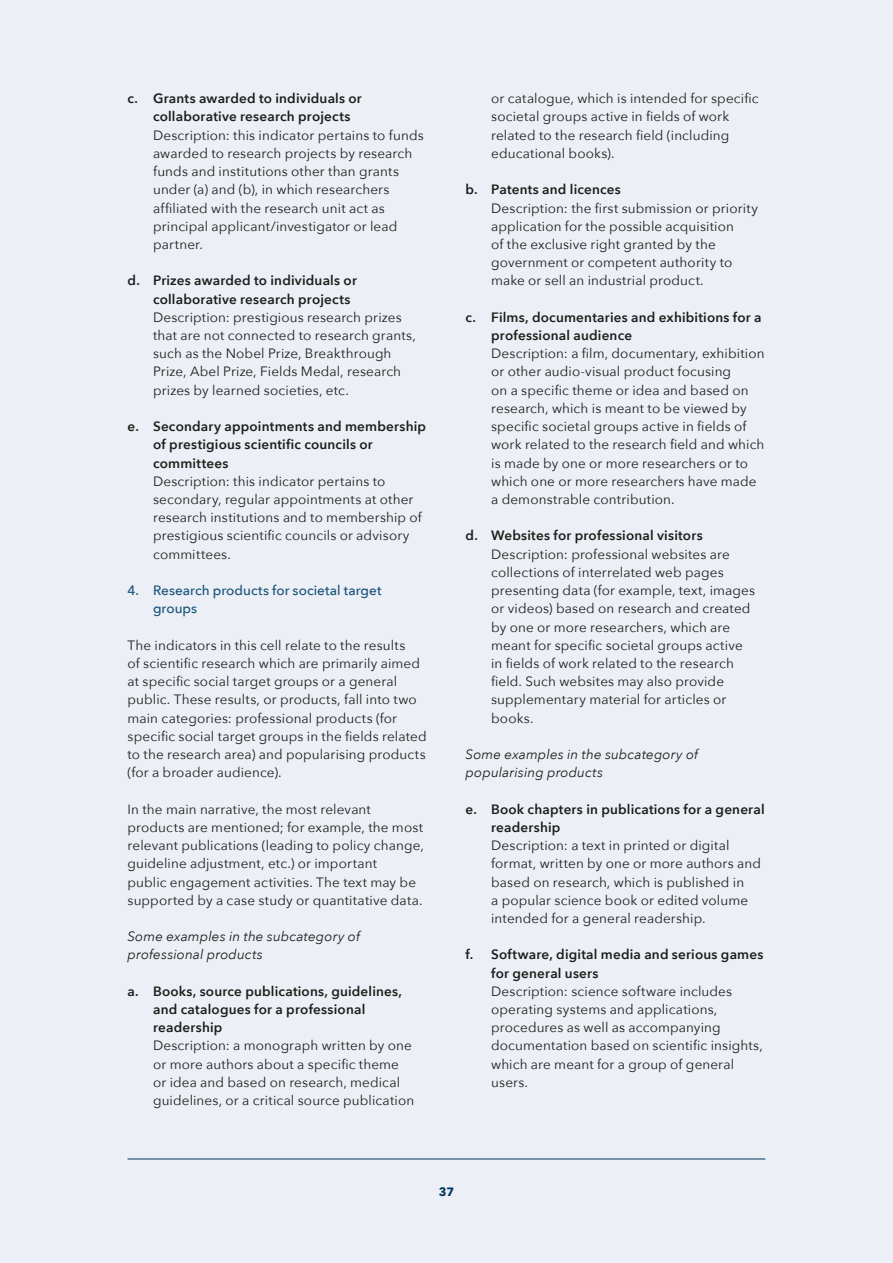
<style>
.page{position:relative;width:893px;height:1263px;background:#eceff5}
.page>*{position:absolute;margin:0;border:0;box-sizing:border-box;transform-origin:0 0}
.par{font:13.5px/18.1px "Avenir Next";letter-spacing:.01em;color:#1d1d1b}
.par-2{font:italic 13.5px/18.1px "Avenir Next";letter-spacing:.01em;color:#1d1d1b}
.app_h3{font:500 13.5px/18.1px "Avenir Next";letter-spacing:.005em;color:#175179}
.t1{font:700 12px "Avenir Next";color:#00355c}
.s1{font-weight:600}
</style>
<div class="page">
<hr style="left:128px;top:1159px;width:637px;height:1px;background:#00355c">
<p class="par" style="left:153px;top:89px;width:272px;text-indent:-26px"><span class="s1">c. Grants awarded to individuals or collaborative research projects </span>Description: this indicator pertains to funds awarded to research projects by research funds and institutions other than grants under (a) and (b), in which researchers affiliated with the research unit act as principal applicant/investigator or lead partner.</p>
<p class="par" style="left:153px;top:271px;width:264px;text-indent:-26px"><span class="s1">d. Prizes awarded to individuals or collaborative research projects </span>Description: prestigious research prizes that are not connected to research grants, such as the Nobel Prize, Breakthrough Prize, Abel Prize, Fields Medal, research prizes by learned societies, etc.</p>
<p class="par" style="left:153px;top:417px;width:275px;text-indent:-26px"><span class="s1">e. Secondary appointments and membership of prestigious scientific councils or committees<br></span>Description: this indicator pertains to secondary, regular appointments at other research institutions and to membership of prestigious scientific councils or advisory committees.</p>
<p class="app_h3" style="left:153px;top:581px;width:230px;text-indent:-26px">4. Research products for societal target groups</p>
<p class="par" style="left:128px;top:635px;width:301px">The indicators in this cell relate to the results<br>of scientific research which are primarily aimed at specific social target groups or a general public. These results, or products, fall into two main categories: professional products (for specific social target groups in the fields related to the research area) and popularising products (for a broader audience).</p>
<p class="par" style="left:128px;top:799px;width:298px">In the main narrative, the most relevant products are mentioned; for example, the most relevant publications (leading to policy change, guideline adjustment, etc.) or important<br>public engagement activities. The text may be supported by a case study or quantitative data.</p>
<p class="par-2" style="left:128px;top:927px;width:234px">Some examples in the subcategory of professional products</p>
<p class="par" style="left:153px;top:981px;width:263px;text-indent:-26px"><span class="s1">a. Books, source publications, guidelines, and catalogues for a professional readership<br></span>Description: a monograph written by one or more authors about a specific theme or idea and based on research, medical guidelines, or a critical source publication</p>
<p class="par" style="left:491px;top:89px;width:269px">or catalogue, which is intended for specific societal groups active in fields of work related to the research field (including educational books).</p>
<p class="par" style="left:491px;top:180px;width:269px;text-indent:-26px"><span class="s1">b. Patents and licences<br></span>Description: the first submission or priority application for the possible acquisition<br>of the exclusive right granted by the government or competent authority to make or sell an industrial product.</p>
<p class="par" style="left:491px;top:307px;width:275px;text-indent:-26px"><span class="s1">c. Films, documentaries and exhibitions for a professional audience<br></span>Description: a film, documentary, exhibition or other audio-visual product focusing<br>on a specific theme or idea and based on research, which is meant to be viewed by specific societal groups active in fields of work related to the research field and which is made by one or more researchers or to which one or more researchers have made a demonstrable contribution.</p>
<p class="par" style="left:491px;top:526px;width:265px;text-indent:-26px"><span class="s1">d. Websites for professional visitors </span>Description: professional websites are collections of interrelated web pages presenting data (for example, text, images or videos) based on research and created by one or more researchers, which are meant for specific societal groups active in fields of work related to the research field. Such websites may also provide supplementary material for articles or books.</p>
<p class="par-2" style="left:466px;top:745px;width:234px">Some examples in the subcategory of popularising products</p>
<p class="par" style="left:491px;top:799px;width:275px;text-indent:-26px"><span class="s1">e. Book chapters in publications for a general readership<br></span>Description: a text in printed or digital format, written by one or more authors and based on research, which is published in<br>a popular science book or edited volume intended for a general readership.</p>
<p class="par" style="left:491px;top:945px;width:274px;text-indent:-26px"><span class="s1">f. Software, digital media and serious games for general users<br></span>Description: science software includes operating systems and applications, procedures as well as accompanying documentation based on scientific insights, which are meant for a group of general users.</p>
<p class="t1" style="left:439px;top:1181px;width:17px">37</p>
</div>
